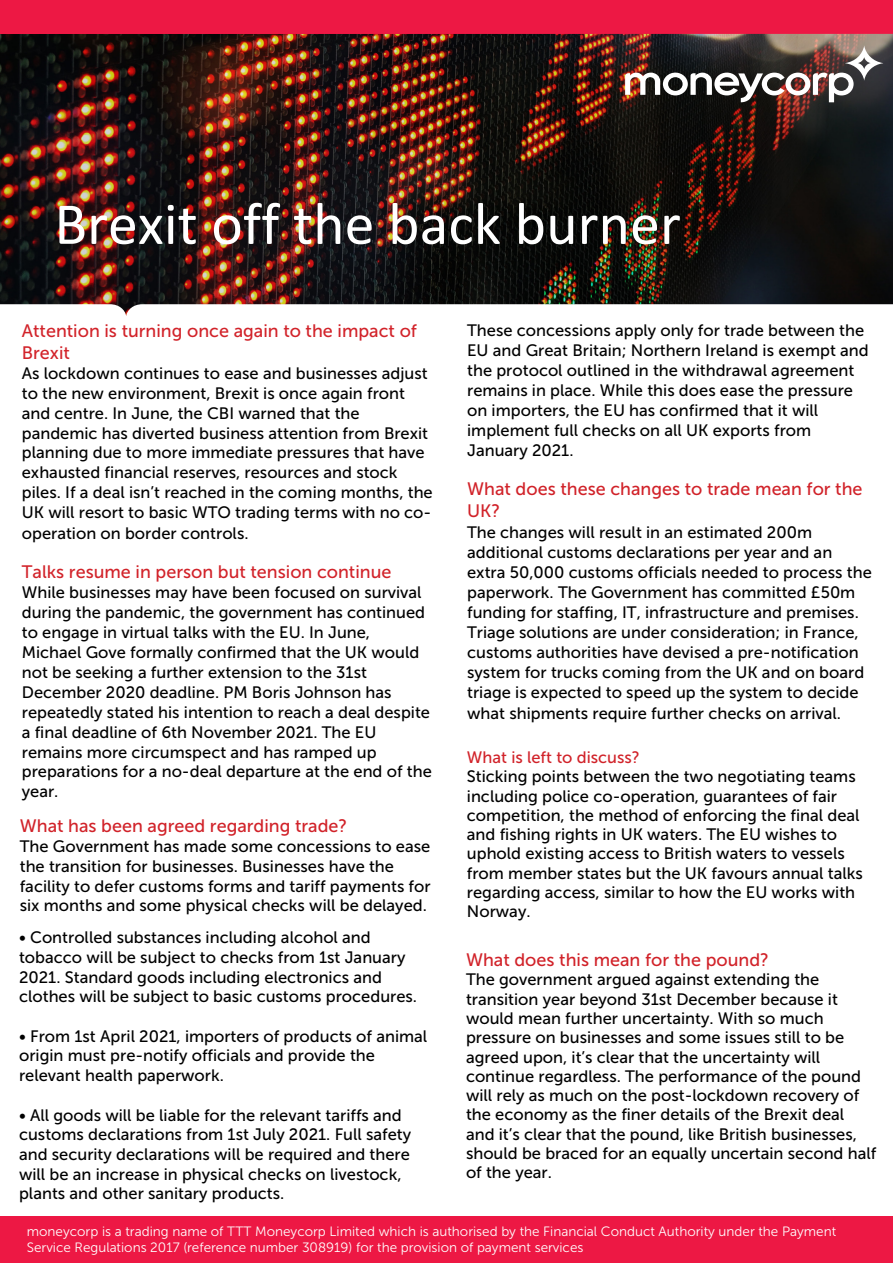
<style>
.page{position:relative;width:893px;height:1263px;background:#fff}
.page>*{position:absolute;margin:0;border:0;box-sizing:border-box;transform-origin:0 0}
.t1{font:60px "Calibri";color:#fff}
.t2{font:18px/22.4px "Museo Sans 500";color:#d12229}
.t3{font:18px/21.8px "Museo Sans 500";color:#d2232a}
.t4{font:16.5px/20px "Museo Sans 500";color:#000}
.t5{font:16.5px "Museo Sans 500";color:#d12229}
.t6{font:13.5px/16.2px "Museo Sans 300";color:#fff}
</style>
<div class="page">
<img style="left:0;top:34px;width:893px;height:282px">
<img style="left:625px;top:45px;width:258px;height:57px">
<div style="left:0;top:1217px;width:893px;height:46px;background:#ed1844"></div>
<div style="left:0;top:0;width:893px;height:34px;background:#ed1844"></div>
<h1 class="t1" style="left:54px;top:182px;width:628px">Brexit off the back burner</h1>
<p class="t3" style="left:22px;top:320px;width:397px">Attention is turning once again to the impact of<br>Brexit</p>
<p class="t4" style="left:22px;top:363px;width:412px">As lockdown continues to ease and businesses adjust to the new environment, Brexit is once again front and centre. In June, the CBI warned that the pandemic has diverted business attention from Brexit planning due to more immediate pressures that have exhausted financial reserves, resources and stock piles. If a deal isn’t reached in the coming months, the UK will resort to basic WTO trading terms with no co&shy;operation on border controls.</p>
<p class="t3" style="left:22px;top:561px;width:371px">Talks resume in person but tension continue</p>
<p class="t4" style="left:22px;top:582px;width:412px">While businesses may have been focused on survival during the pandemic, the government has continued to engage in virtual talks with the EU. In June, Michael Gove formally confirmed that the UK would not be seeking a further extension to the 31st December 2020 deadline. PM Boris Johnson has repeatedly stated his intention to reach a deal despite a final deadline of 6th November 2021. The EU remains more circumspect and has ramped up preparations for a no-deal departure at the end of the year.</p>
<p class="t2" style="left:20px;top:814px;width:329px">What has been agreed regarding trade?</p>
<p class="t4" style="left:20px;top:836px;width:412px">The Government has made some concessions to ease the transition for businesses. Businesses have the facility to defer customs forms and tariff payments for six months and some physical checks will be delayed.</p>
<p class="t4" style="left:19px;top:928px;width:400px">• Controlled substances including alcohol and tobacco will be subject to checks from 1st January 2021. Standard goods including electronics and clothes will be subject to basic customs procedures.</p>
<p class="t4" style="left:19px;top:1026px;width:410px;line-height:19.5px">• From 1st April 2021, importers of products of animal origin must pre-notify officials and provide the relevant health paperwork.</p>
<p class="t4" style="left:19px;top:1105px;width:394px">• All goods will be liable for the relevant tariffs and customs declarations from 1st July 2021. Full safety and security declarations will be required and there will be an increase in physical checks on livestock, plants and other sanitary products.</p>
<p class="t4" style="left:467px;top:320px;width:403px">These concessions apply only for trade between the EU and Great Britain; Northern Ireland is exempt and the protocol outlined in the withdrawal agreement remains in place. While this does ease the pressure on importers, the EU has confirmed that it will implement full checks on all UK exports from January 2021.</p>
<p class="t2" style="left:467px;top:478px;width:397px">What does these changes to trade mean for the<br>UK?</p>
<p class="t4" style="left:467px;top:522px;width:406px">The changes will result in an estimated 200m additional customs declarations per year and an extra 50,000 customs officials needed to process the paperwork. The Government has committed £50m funding for staffing, IT, infrastructure and premises.<br>Triage solutions are under consideration; in France, customs authorities have devised a pre-notification system for trucks coming from the UK and on board triage is expected to speed up the system to decide what shipments require further checks on arrival.</p>
<p class="t5" style="left:467px;top:748px;width:175px">What is left to discuss?</p>
<p class="t4" style="left:467px;top:767px;width:397px;line-height:19.2px">Sticking points between the two negotiating teams including police co-operation, guarantees of fair competition, the method of enforcing the final deal and fishing rights in UK waters. The EU wishes to uphold existing access to British waters to vessels from member states but the UK favours annual talks regarding access, similar to how the EU works with Norway.</p>
<p class="t2" style="left:466px;top:948px;width:304px">What does this mean for the pound?</p>
<p class="t4" style="left:466px;top:970px;width:412px;line-height:19.2px">The government argued against extending the transition year beyond 31st December because it would mean further uncertainty. With so much pressure on businesses and some issues still to be agreed upon, it’s clear that the uncertainty will continue regardless. The performance of the pound will rely as much on the post-lockdown recovery of the economy as the finer details of the Brexit deal and it’s clear that the pound, like British businesses, should be braced for an equally uncertain second half of the year.</p>
<p class="t6" style="left:27px;top:1223px;width:811px">moneycorp is a trading name of TTT Moneycorp Limited which is authorised by the Financial Conduct Authority under the Payment<br>Service Regulations 2017 (reference number 308919) for the provision of payment services</p>
</div>
